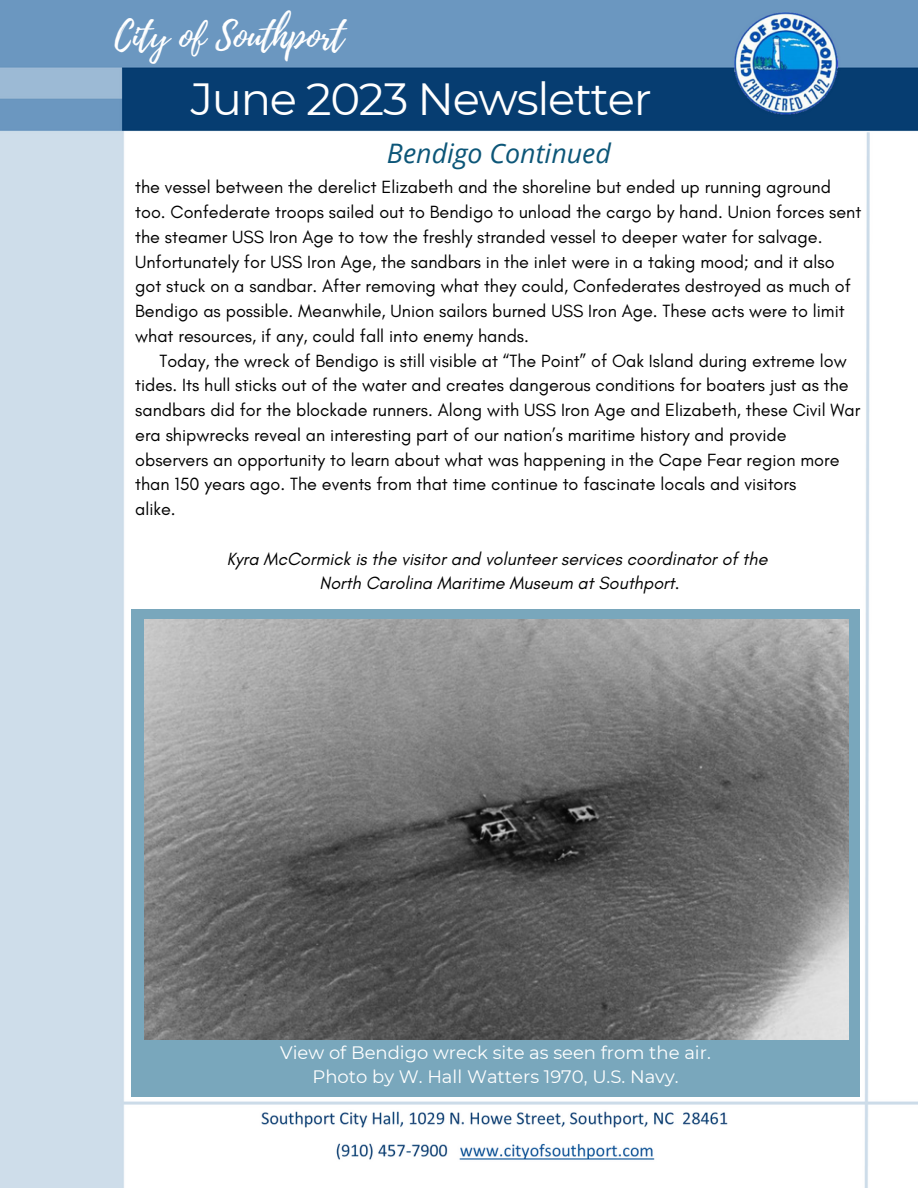
<style>
.page{position:relative;width:918px;height:1188px;background:#fff}
.page>*{position:absolute;margin:0;border:0;box-sizing:border-box;transform-origin:0 0}
.t1{font:45px "Montserrat";letter-spacing:-.03em;color:#fff}
.t2{font:36px "Playlist Script";color:#fff}
.t3{font:italic 26.85px "Open Sans";color:#0c5678}
.t4{font:18px/24.8px "Glacial Indifference";color:#000}
.t5{font:italic 18px "Glacial Indifference";color:#000}
.t6{font:18px "Montserrat";color:#fff}
</style>
<div class="page">
<img style="left:0;top:0;width:918px;height:1188px">
<div style="left:131px;top:609px;width:728px;height:487px;background:#79a7bc"></div>
<img style="left:145px;top:620px;width:704px;height:419px">
<p class="t2" style="left:115px;top:10px;width:231px">City of Southport</p>
<p class="t1" style="left:191px;top:72px;width:463px">June 2023 Newsletter</p>
<p class="t3" style="left:387px;top:134px;width:226px">Bendigo Continued</p>
<p class="t4" style="left:135px;top:175px;width:728px">the vessel between the derelict Elizabeth and the shoreline but ended up running aground too. Confederate troops sailed out to Bendigo to unload the cargo by hand. Union forces sent the steamer USS Iron Age to tow the freshly stranded vessel to deeper water for salvage.<br>Unfortunately for USS Iron Age, the sandbars in the inlet were in a taking mood; and it also got stuck on a sandbar. After removing what they could, Confederates destroyed as much of</p>
<p class="t4" style="left:135px;top:299px;width:711px">Bendigo as possible. Meanwhile, Union sailors burned USS Iron Age. These acts were to limit what resources, if any, could fall into enemy hands.</p>
<p class="t4" style="left:135px;top:348px;width:727px;text-indent:24px">Today, the wreck of Bendigo is still visible at “The Point” of Oak Island during extreme low tides. Its hull sticks out of the water and creates dangerous conditions for boaters just as the sandbars did for the blockade runners. Along with USS Iron Age and Elizabeth, these Civil War era shipwrecks reveal an interesting part of our nation’s maritime history and provide observers an opportunity to learn about what was happening in the Cape Fear region more than 150 years ago. The events from that time continue to fascinate locals and visitors</p>
<p class="t4" style="left:135px;top:497px;width:42px">alike.</p>
<p class="t5" style="left:227px;top:548px;width:542px">Kyra McCormick is the visitor and volunteer services coordinator of the</p>
<p class="t5" style="left:320px;top:572px;width:362px">North Carolina Maritime Museum at Southport.</p>
<p class="t6" style="left:280px;top:1041px;width:432px">View of Bendigo wreck site as seen from the air.</p>
<p class="t6" style="left:312px;top:1066px;width:368px">Photo by W. Hall Watters 1970, U.S. Navy.</p>
</div>
